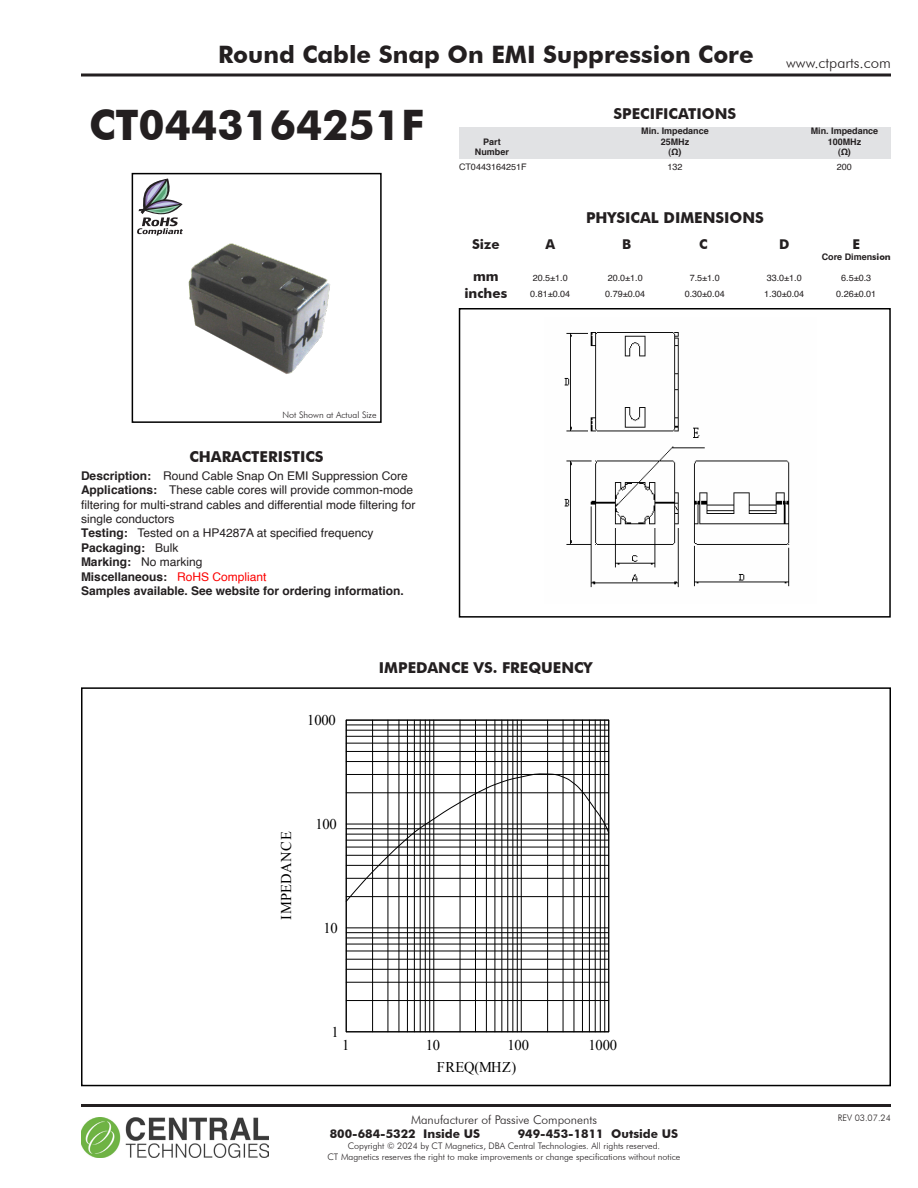
<style>
.page{position:relative;width:918px;height:1188px;background:#fff}
.page>*{position:absolute;margin:0;border:0;box-sizing:border-box;transform-origin:0 0}
.t1{font:700 42px "Futura BT";color:#231f20}
.t2{font:700 24px "Futura BT";color:#231f20}
.t3{font:700 15px "Futura BT";color:#231f20}
.t4{font:300 15px "Futura BT";color:#231f20}
.t5{font:14.85px "Times New Roman";letter-spacing:-.01em;color:#000}
.t6{font:14.85px "Times New Roman";letter-spacing:.045em;color:#000}
.t7{font:700 13.5px/16.2px "Futura BT";color:#231f20;text-align:center}
.t8{font:12px/14.4px "Helvetica";color:#231f20}
.t9{font:700 12px "Futura BT";color:#231f20}
.t10{font:300 12px "Futura BT";color:#231f20}
.t11{font:300 9px/10.8px "Futura BT";color:#231f20;text-align:center}
.t12{font:9px "Helvetica";color:#231f20}
.t13{font:700 9px "Helvetica";color:#231f20}
.s1{font-weight:700}
.s2{color:#fc0000}
.s3{font-family:"Futura BT"}
</style>
<div class="page">
<hr style="left:81px;top:1104px;width:810px;height:3px;background:#231f20">
<hr style="left:81px;top:74px;width:810px;height:3px;background:#231f20">
<img style="left:81px;top:1117px;width:187px;height:40px">
<div style="left:459px;top:127px;width:432px;height:32px;background:#e1e2e4"></div>
<img style="left:191px;top:243px;width:120px;height:30px">
<div style="left:132px;top:173px;width:250px;height:250px;border:2px solid #000"></div>
<svg style="left:137px;top:178px;width:46px;height:57px"></svg>
<img style="left:780px;top:460px;width:10px;height:127px">
<svg style="left:348px;top:915px;width:259px;height:115px"></svg>
<hr style="left:372px;top:720px;width:1px;height:312px;background:#000">
<hr style="left:388px;top:720px;width:1px;height:312px;background:#000">
<hr style="left:399px;top:720px;width:1px;height:312px;background:#000">
<hr style="left:407px;top:720px;width:1px;height:312px;background:#000">
<hr style="left:414px;top:720px;width:1px;height:312px;background:#000">
<hr style="left:420px;top:720px;width:1px;height:312px;background:#000">
<hr style="left:425px;top:720px;width:1px;height:312px;background:#000">
<hr style="left:429px;top:720px;width:1px;height:312px;background:#000">
<hr style="left:433px;top:720px;width:1px;height:312px;background:#000">
<hr style="left:460px;top:720px;width:1px;height:312px;background:#000">
<hr style="left:475px;top:720px;width:1px;height:312px;background:#000">
<hr style="left:486px;top:720px;width:1px;height:312px;background:#000">
<hr style="left:495px;top:720px;width:1px;height:312px;background:#000">
<hr style="left:501px;top:720px;width:1px;height:312px;background:#000">
<hr style="left:507px;top:720px;width:1px;height:312px;background:#000">
<hr style="left:512px;top:720px;width:1px;height:312px;background:#000">
<hr style="left:517px;top:720px;width:1px;height:312px;background:#000">
<hr style="left:521px;top:720px;width:1px;height:312px;background:#000">
<hr style="left:547px;top:720px;width:1px;height:312px;background:#000">
<hr style="left:563px;top:720px;width:1px;height:312px;background:#000">
<hr style="left:574px;top:720px;width:1px;height:312px;background:#000">
<hr style="left:582px;top:720px;width:1px;height:312px;background:#000">
<hr style="left:589px;top:720px;width:1px;height:312px;background:#000">
<hr style="left:595px;top:720px;width:1px;height:312px;background:#000">
<hr style="left:600px;top:720px;width:1px;height:312px;background:#000">
<hr style="left:604px;top:720px;width:1px;height:312px;background:#000">
<hr style="left:346px;top:1000px;width:263px;height:1px;background:#000">
<hr style="left:346px;top:982px;width:263px;height:1px;background:#000">
<hr style="left:346px;top:969px;width:263px;height:1px;background:#000">
<hr style="left:346px;top:959px;width:263px;height:1px;background:#000">
<hr style="left:346px;top:951px;width:263px;height:1px;background:#000">
<hr style="left:346px;top:944px;width:263px;height:1px;background:#000">
<hr style="left:346px;top:938px;width:263px;height:1px;background:#000">
<hr style="left:346px;top:932px;width:263px;height:1px;background:#000">
<hr style="left:346px;top:927px;width:263px;height:1px;background:#000">
<img style="left:138px;top:273px;width:642px;height:642px">
<h2 class="t2" style="left:218px;top:40px;width:537px">Round Cable Snap On EMI Suppression Core</h2>
<p class="t4" style="left:786px;top:54px;width:106px">www.ctparts.com</p>
<h1 class="t1" style="left:89px;top:99px;width:336px">CT0443164251F</h1>
<p class="t3" style="left:614px;top:105px;width:124px">SPECIFICATIONS</p>
<p class="t13" style="left:641px;top:125px;width:69px">Min. Impedance</p>
<p class="t13" style="left:811px;top:125px;width:69px">Min. Impedance</p>
<p class="t13" style="left:483px;top:136px;width:19px">Part</p>
<p class="t13" style="left:661px;top:136px;width:30px">25MHz</p>
<p class="t13" style="left:828px;top:136px;width:35px">100MHz</p>
<p class="t13" style="left:475px;top:146px;width:36px">Number</p>
<p class="t13" style="left:669px;top:146px;width:14px">(Ω)</p>
<p class="t13" style="left:838px;top:146px;width:14px">(Ω)</p>
<p class="t12" style="left:459px;top:160px;width:69px">CT0443164251F</p>
<p class="t12" style="left:667px;top:160px;width:17px">132</p>
<p class="t12" style="left:837px;top:160px;width:17px">200</p>
<p class="t11" style="left:283px;top:409px;width:95px">Not Shown at Actual Size</p>
<p class="t3" style="left:189px;top:448px;width:136px">CHARACTERISTICS</p>
<p class="t8" style="left:81px;top:469px;width:336px"><span class="s1">Description:</span> Round Cable Snap On EMI Suppression Core <span class="s1">Applications:</span> These cable cores will provide common-mode filtering for multi-strand cables and differential mode filtering for single conductors<br><span class="s1">Testing:</span> Tested on a HP4287A at specified frequency <span class="s1">Packaging:</span> Bulk<br><span class="s1">Marking:</span> No marking<br><span class="s1">Miscellaneous:</span> <span class="s2">RoHS Compliant<br></span><span class="s1">Samples available. See website for ordering information.</span></p>
<p class="t7" style="left:472px;top:236px;width:29px">Size</p>
<p class="t7" style="left:464px;top:268px;width:44px">mm inches</p>
<p class="t3" style="left:586px;top:209px;width:179px">PHYSICAL DIMENSIONS</p>
<p class="t7" style="left:545px;top:236px;width:11px">A</p>
<p class="t7" style="left:622px;top:236px;width:11px">B</p>
<p class="t7" style="left:699px;top:236px;width:10px">C</p>
<p class="t7" style="left:779px;top:236px;width:12px">D</p>
<p class="t7" style="left:852px;top:236px;width:9px">E</p>
<p class="t13" style="left:822px;top:251px;width:71px">Core Dimen<span class="s3">sion</span></p>
<p class="t12" style="left:533px;top:271px;width:36px">20.5±1.0</p>
<p class="t12" style="left:608px;top:271px;width:36px">20.0±1.0</p>
<p class="t12" style="left:690px;top:271px;width:31px">7.5±1.0</p>
<p class="t12" style="left:767px;top:271px;width:36px">33.0±1.0</p>
<p class="t12" style="left:841px;top:271px;width:31px">6.5±0.3</p>
<p class="t12" style="left:530px;top:287px;width:41px">0.81±0.04</p>
<p class="t12" style="left:605px;top:287px;width:41px">0.79±0.04</p>
<p class="t12" style="left:685px;top:287px;width:41px">0.30±0.04</p>
<p class="t12" style="left:764px;top:287px;width:41px">1.30±0.04</p>
<p class="t12" style="left:836px;top:287px;width:41px">0.26±0.01</p>
<p class="t5" style="left:307px;top:711px;width:30px">1000</p>
<p class="t6" style="left:276px;top:920px;width:90px;rotate:-90deg">IMPEDANCE</p>
<p class="t5" style="left:315px;top:814px;width:23px">100</p>
<p class="t5" style="left:323px;top:918px;width:16px">10</p>
<p class="t3" style="left:379px;top:659px;width:215px">IMPEDANCE VS. FREQUENCY</p>
<p class="t5" style="left:331px;top:1022px;width:9px">1</p>
<p class="t5" style="left:342px;top:1035px;width:9px">1</p>
<p class="t5" style="left:426px;top:1035px;width:16px">10</p>
<p class="t5" style="left:508px;top:1035px;width:23px">100</p>
<p class="t5" style="left:589px;top:1035px;width:30px">1000</p>
<p class="t5" style="left:437px;top:1057px;width:81px">FREQ(MHZ)</p>
<p class="t10" style="left:411px;top:1112px;width:187px">Manufacturer of Passive Components</p>
<p class="t9" style="left:330px;top:1126px;width:152px">800-684-5322 Inside US</p>
<p class="t9" style="left:518px;top:1126px;width:162px">949-453-1811 Outside US</p>
<p class="t11" style="left:328px;top:1140px;width:354px">Copyright © 2024 by CT Magnetics, DBA Central Technologies. All rights reserved.<br>CT Magnetics reserves the right to make improvements or change specifications without notice</p>
<p class="t11" style="left:838px;top:1113px;width:55px">REV 03.07.24</p>
</div>
